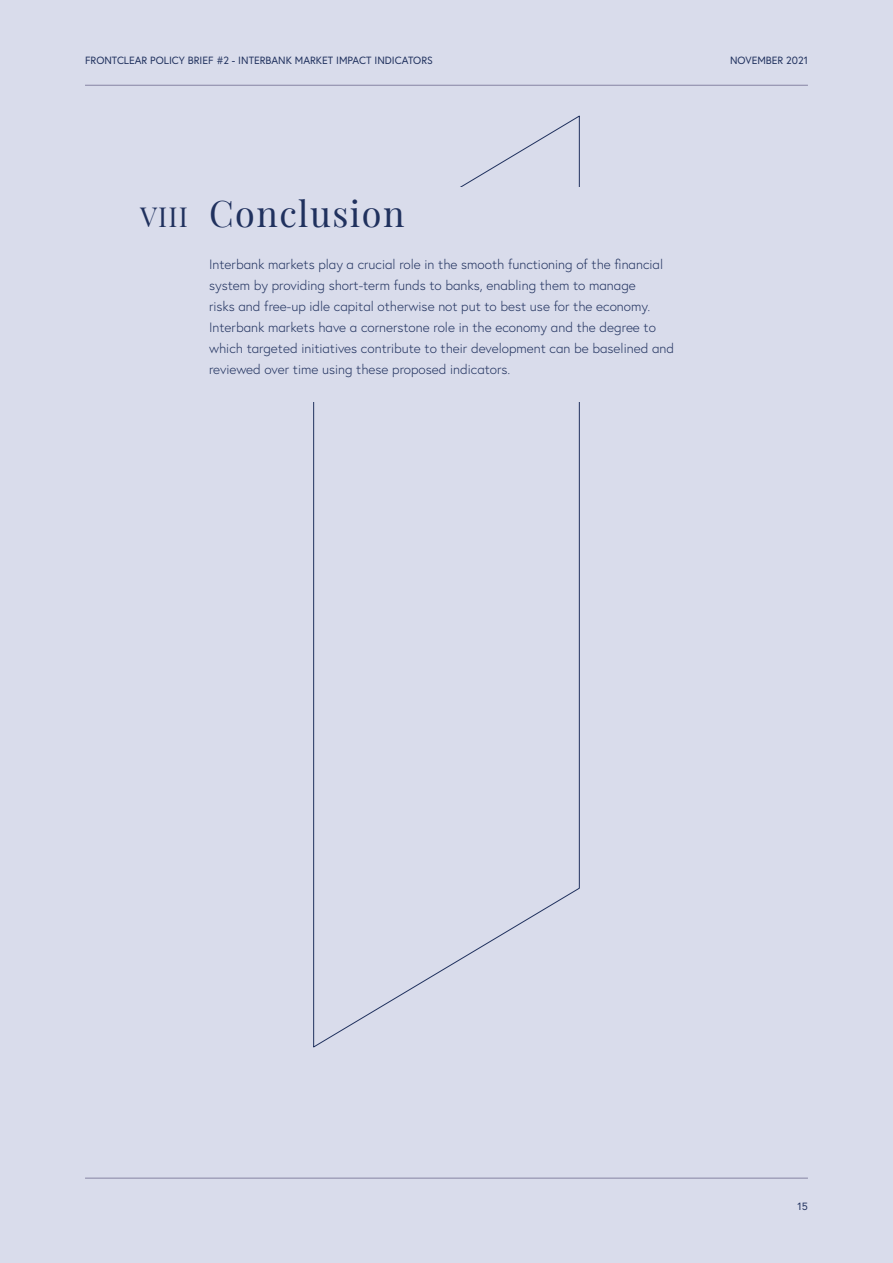
<style>
.page{position:relative;width:893px;height:1263px;background:#d9dceb}
.page>*{position:absolute;margin:0;border:0;box-sizing:border-box;transform-origin:0 0}
.t1{font:36px "Playfair Display";letter-spacing:.04em;color:#20315e}
.t2{font:27px "Playfair Display";color:#20315e}
.t3{font:300 13.5px/21px "Europa";color:#20315e}
.t4{font:10.5px "Europa";color:#20315e}
</style>
<div class="page">
<svg style="left:313px;top:115px;width:267px;height:933px"></svg>
<div style="left:209px;top:188px;width:475px;height:214px;background:#d9dceb"></div>
<hr style="left:85px;top:1178px;width:723px;height:1px;background:#8684a3">
<hr style="left:85px;top:85px;width:723px;height:1px;background:#8684a3">
<p class="t4" style="left:85px;top:53px;width:349px">FRONTCLEAR POLICY BRIEF #2 - INTERBANK MARKET IMPACT INDICATORS</p>
<p class="t4" style="left:730px;top:53px;width:79px">NOVEMBER 2021</p>
<h2 class="t2" style="left:140px;top:200px;width:49px">VIII</h2>
<h1 class="t1" style="left:209px;top:191px;width:197px">Conclusion</h1>
<p class="t3" style="left:209px;top:254px;width:466px">Interbank markets play a crucial role in the smooth functioning of the financial system by providing short-term funds to banks, enabling them to manage<br>risks and free-up idle capital otherwise not put to best use for the economy.<br>Interbank markets have a cornerstone role in the economy and the degree to which targeted initiatives contribute to their development can be baselined and reviewed over time using these proposed indicators.</p>
<p class="t4" style="left:798px;top:1199px;width:12px">15</p>
</div>
